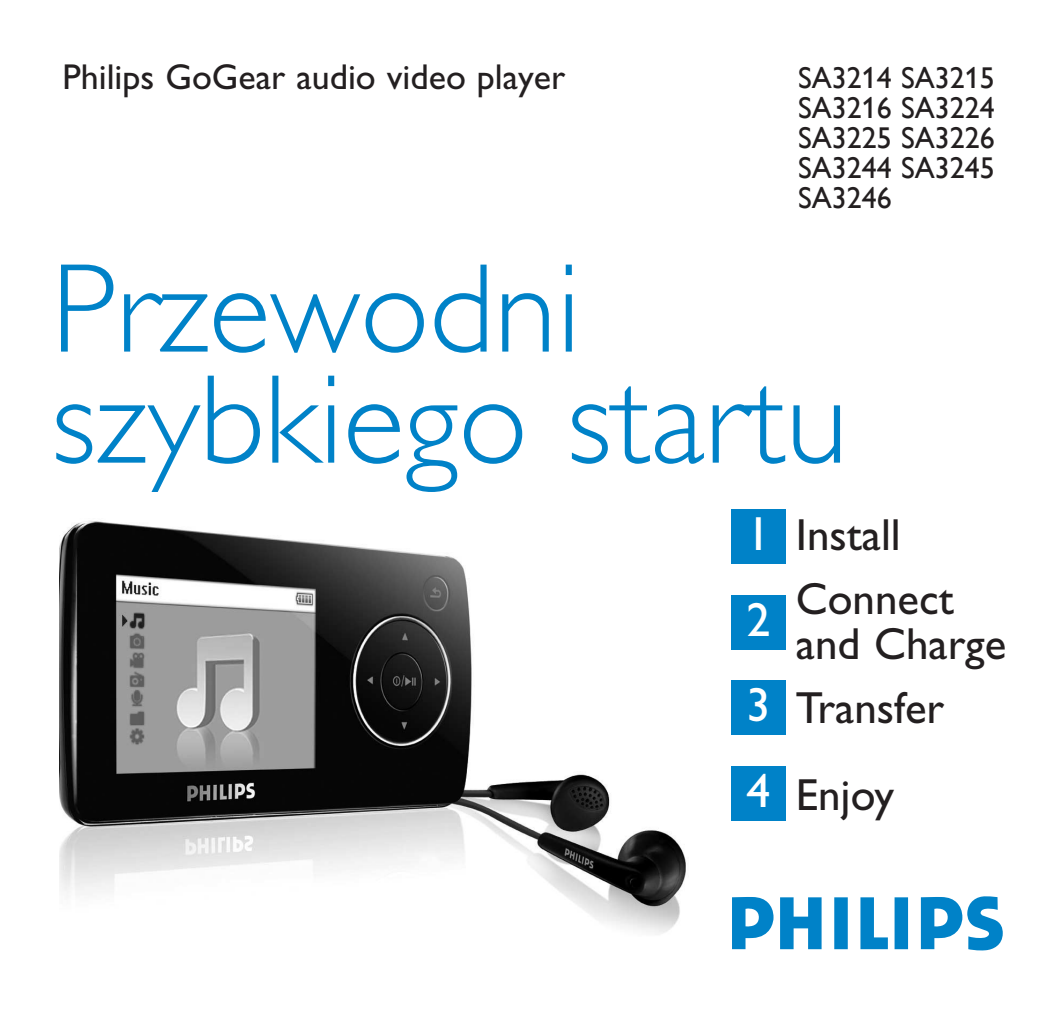
<style>
.page{position:relative;width:1063px;height:1021px;background:#fff}
.page>*{position:absolute;margin:0;border:0;box-sizing:border-box;transform-origin:0 0}
.t1{font:300 127.5px/111px "Gill Sans Alt CE";color:#0082c8}
.t2{font:48px/85.5px "Gill Sans Std";color:#fff;text-align:justify}
.t3{font:45px/64.2px "Gill Sans Std";color:#231f20}
.t4{font:36px "Gill Sans Alt CE";color:#231f20}
.t5{font:30px/30px "Gill Sans Alt One WGL";color:#231f20;text-align:justify}
</style>
<div class="page">
<svg style="left:732px;top:896px;width:271px;height:54px"></svg>
<div style="left:731px;top:509px;width:54px;height:54px;background:#0082c8"></div>
<div style="left:731px;top:595px;width:54px;height:54px;background:#0082c8"></div>
<div style="left:731px;top:680px;width:54px;height:54px;background:#0082c8"></div>
<div style="left:731px;top:766px;width:54px;height:54px;background:#0082c8"></div>
<img style="left:60px;top:521px;width:626px;height:412px">
<p class="t4" style="left:63px;top:64px;width:504px">Philips GoGear audio video player</p>
<p class="t5" style="left:798px;top:62px;width:198px">SA3214 SA3215<br>SA3216 SA3224<br>SA3225 SA3226<br>SA3244 SA3245<br>SA3246</p>
<h1 class="t1" style="left:51px;top:268px;width:798px">Przewodni szybkiego startu</h1>
<h2 class="t2" style="left:746px;top:496px;width:25px">1<br>2<br>3<br>4</h2>
<h3 class="t3" style="left:796px;top:507px;width:159px">Install<br>Connect</h3>
<h3 class="t3" style="left:796px;top:616px;width:212px">and Charge<br>Transfer</h3>
<h3 class="t3" style="left:796px;top:767px;width:100px">Enjoy</h3>
</div>
